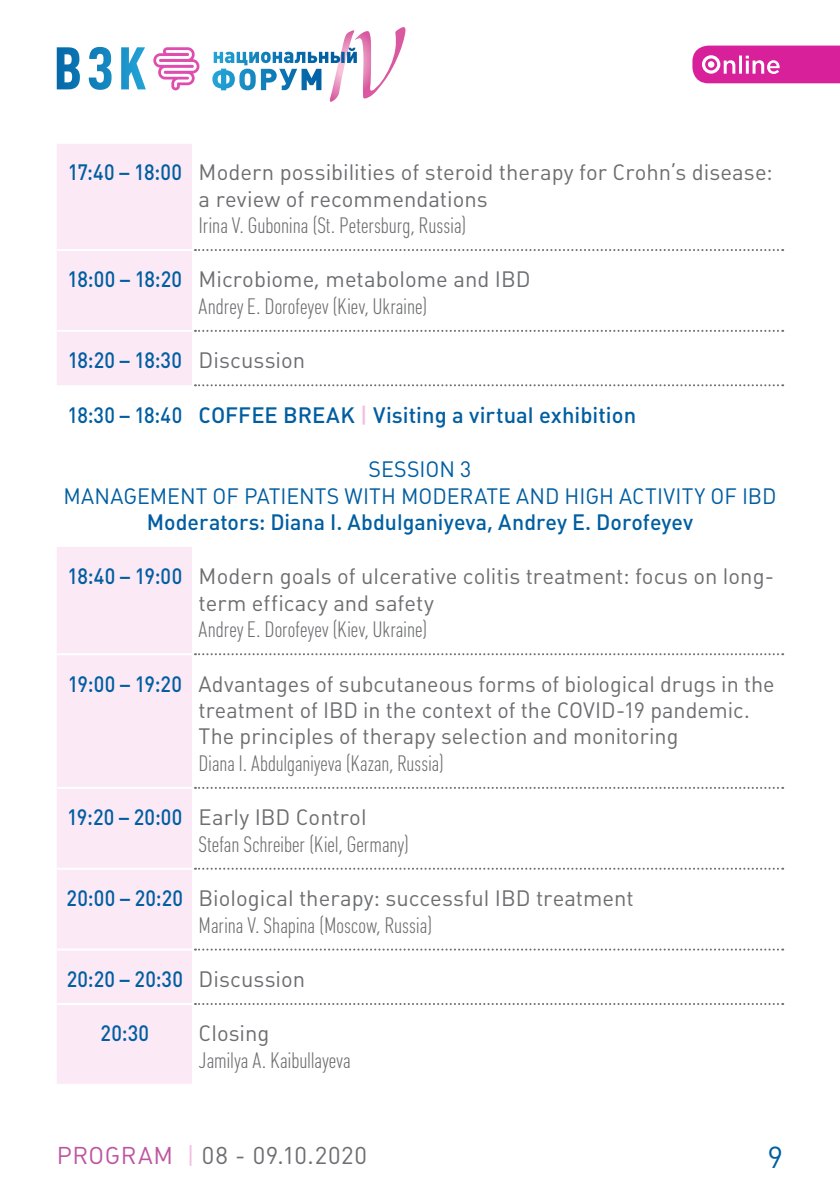
<style>
.page{position:relative;width:840px;height:1191px;background:#fff}
.page>*{position:absolute;margin:0;border:0;box-sizing:border-box;transform-origin:0 0}
.t1{font:30px "K Plumb";color:#005ea1}
.t2{font:24px "K Plumb";letter-spacing:.03em;color:#6d6e71}
.t3{font:22px/26.4px "K Plumb";color:#6d6e71}
.t4{font:300 condensed 22px/26.4px "K Plumb";color:#6d6e71}
.t5{font:500 22px "K Plumb";color:#005ea1;scale:.9 1}
.t6{font:22px/26.4px "K Plumb";color:#005ea1;text-align:center}
.t7{font:500 22px "K Plumb";color:#005ea1}
.s1{font-weight:500;color:#005ea1}
.s2{font-weight:500;font-stretch:normal;color:#005ea1}
.s3{font-weight:400;font-stretch:normal}
.s4{font-weight:400;color:#6d6e71}
.s5{color:#f3bce1}
.s6{font-weight:300;font-stretch:condensed}
.s7{color:#bd56a0}
</style>
<div class="page">
<svg style="left:692px;top:46px;width:147px;height:37px;background:#db3ba6"></svg>
<svg style="left:57px;top:27px;width:349px;height:75px"></svg>
<svg style="left:57px;top:144px;width:135px;height:939px;fill:#fbe9f5"></svg>
<hr style="left:57px;top:653px;width:137px;height:2px;background:#fff">
<hr style="left:57px;top:787px;width:137px;height:2px;background:#fff">
<hr style="left:57px;top:867px;width:137px;height:2px;background:#fff">
<hr style="left:57px;top:948px;width:137px;height:2px;background:#fff">
<hr style="left:57px;top:1003px;width:137px;height:2px;background:#fff">
<svg style="left:195px;top:653px;width:587px;height:2px"></svg>
<hr style="left:57px;top:249px;width:137px;height:2px;background:#fff">
<hr style="left:57px;top:330px;width:137px;height:2px;background:#fff">
<svg style="left:195px;top:249px;width:587px;height:2px"></svg>
<svg style="left:195px;top:330px;width:587px;height:2px"></svg>
<svg style="left:195px;top:384px;width:587px;height:2px"></svg>
<svg style="left:195px;top:787px;width:587px;height:2px"></svg>
<svg style="left:195px;top:867px;width:587px;height:2px"></svg>
<svg style="left:195px;top:948px;width:587px;height:2px"></svg>
<svg style="left:195px;top:1003px;width:587px;height:2px"></svg>
<p class="t3" style="left:198px;top:159px;width:575px;text-indent:-131px"><span class="s1">17:40 – 18:00</span> Modern possibilities of steroid therapy for Crohn’s disease: a review of recommendations</p>
<p class="t4" style="left:198px;top:213px;width:269px">Irina V. Gubonina (St. Petersburg, Russia)</p>
<p class="t4" style="left:198px;top:267px;width:333px;text-indent:-131px"><span class="s2">18:00 – 18:20</span> <span class="s3">Microbiome, metabolome and IBD<br></span>Andrey E. Dorofeyev (Kiev, Ukraine)</p>
<p class="t5" style="left:68px;top:348px;width:265px">18:20 – 18:30 <span class="s4">Discussion</span></p>
<p class="t5" style="left:67px;top:402px;width:633px">18:30 – 18:40 СOFFEE BREAK <span class="s5">|</span> Visiting a virtual exhibition</p>
<p class="t6" style="left:63px;top:456px;width:714px">SESSION 3<br>MANAGEMENT OF PATIENTS WITH MODERATE AND HIGH ACTIVITY OF IBD</p>
<p class="t7" style="left:147px;top:509px;width:547px">Moderators: Diana I. Abdulganiyeva, Andrey E. Dorofeyev</p>
<p class="t3" style="left:198px;top:563px;width:576px;text-indent:-131px"><span class="s1">18:40 – 19:00</span> Modern goals of ulcerative colitis treatment: focus on long&shy;term efficacy and safety</p>
<p class="t4" style="left:198px;top:617px;width:230px">Andrey E. Dorofeyev (Kiev, Ukraine)</p>
<p class="t3" style="left:198px;top:670px;width:577px;text-indent:-131px"><span class="s1">19:00 – 19:20</span> Advantages of subcutaneous forms of biological drugs in the treatment of IBD in the context of the COVID-19 pandemic.<br>The principles of therapy selection and monitoring</p>
<p class="t4" style="left:198px;top:750px;width:247px">Diana I. Abdulganiyeva (Kazan, Russia)</p>
<p class="t4" style="left:198px;top:805px;width:212px;text-indent:-131px"><span class="s2">19:20 – 20:00</span> <span class="s3">Early IBD Control<br></span>Stefan Schreiber (Kiel, Germany)</p>
<p class="t3" style="left:198px;top:885px;width:436px;text-indent:-132px"><span class="s1">20:00 – 20:20</span> Biological therapy: successful IBD treatment<br><span class="s6">Marina V. Shapina (Moscow, Russia)</span></p>
<p class="t5" style="left:67px;top:966px;width:266px">20:20 – 20:30 <span class="s4">Discussion</span></p>
<p class="t5" style="left:101px;top:1021px;width:55px">20:30</p>
<p class="t3" style="left:198px;top:1020px;width:72px">Closing</p>
<p class="t4" style="left:198px;top:1047px;width:154px">Jamilya A. Kaibullayeva</p>
<p class="t2" style="left:57px;top:1141px;width:311px"><span class="s7">PROGRAM</span> <span class="s5">|</span> 08 - 09.10.2020</p>
<h1 class="t1" style="left:767px;top:1140px;width:17px">9</h1>
</div>
